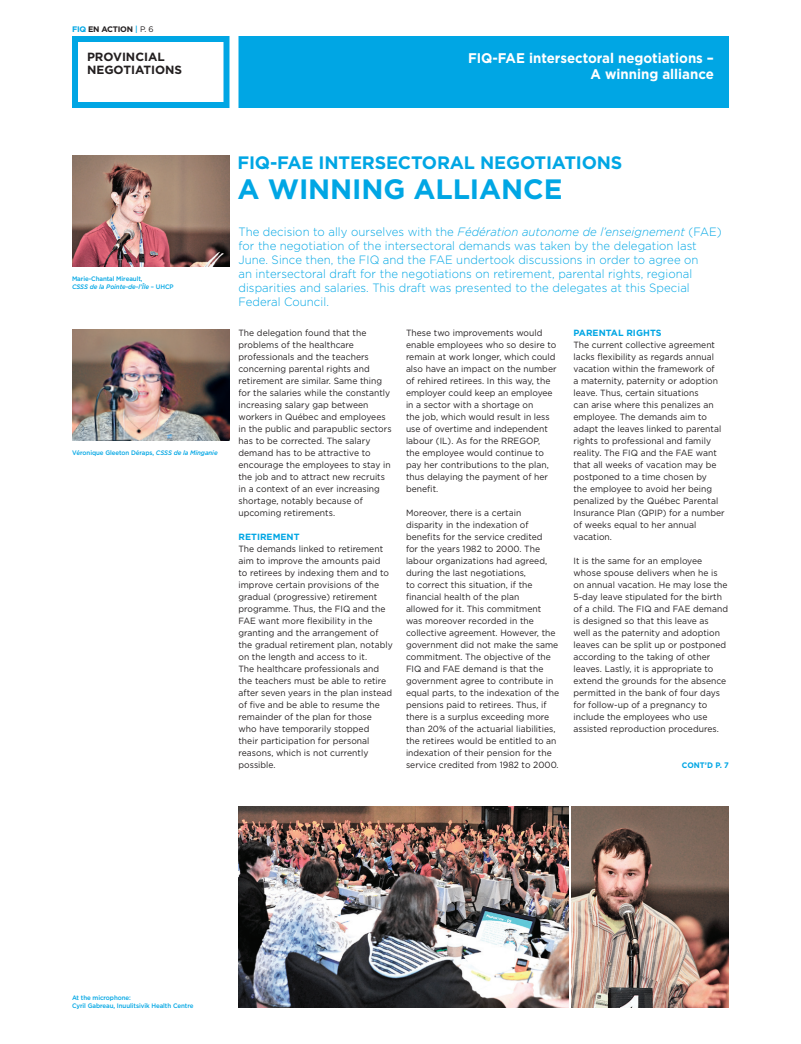
<style>
.page{position:relative;width:801px;height:1044px;background:#fff}
.page>*{position:absolute;margin:0;border:0;box-sizing:border-box;transform-origin:0 0}
.t1{font:700 28px "Gotham";letter-spacing:-.005em;color:#00a6e4}
.t2{font:700 18px "Gotham";letter-spacing:-.01em;color:#00a6e4}
.t3{font:700 14px/16px "Gotham";color:#fff;text-align:right;scale:.95 1}
.t4{font:300 12px/14px "Gotham";letter-spacing:.005em;color:#00a6e4;scale:.95 1}
.t5{font:700 11.9px/13.6px "Gotham";color:#231f20}
.t6{font:9px/12px "Gotham";letter-spacing:.005em;color:#231f20;scale:.95 1}
.t7{font:700 9px "Gotham";letter-spacing:.005em;color:#00a6e4}
.t8{font:700 8px "Gotham";letter-spacing:-.03em;color:#231f20}
.t9{font:700 8px "Gotham";color:#00a6e4;scale:.95 1}
.t10{font:500 6.5px/8px "Gotham";letter-spacing:-.01em;color:#00a6e4;scale:.95 1}
.s1{color:#00a6e4}
.s2{font-weight:500;color:#00a6e4}
.s3{font-weight:400}
.s4{font-style:italic}
</style>
<div class="page">
<img style="left:238px;top:806px;width:330px;height:202px">
<div style="left:72px;top:36px;width:158px;height:72px;border:6px solid #00a6e4"></div>
<div style="left:242px;top:39px;width:484px;height:66px;background:#00a6e4"></div>
<div style="left:238px;top:36px;width:491px;height:72px;border:6px solid #00a6e4"></div>
<img style="left:72px;top:156px;width:158px;height:111px">
<img style="left:572px;top:806px;width:157px;height:202px">
<img style="left:72px;top:329px;width:158px;height:111px">
<p class="t8" style="left:72px;top:24px;width:83px"><span class="s1">FIQ</span> EN ACTION <span class="s2">|</span> <span class="s3">p. 6</span></p>
<h3 class="t5" style="left:87px;top:50px;width:97px">PROVINCIAL<br>NEGOTIATIONS</h3>
<h3 class="t3" style="left:468px;top:49px;width:260px">FI Q-FAE INTERSECTORAL NEGOTIATIONS –<br>A WINNING ALLIANCE</h3>
<p class="t10" style="left:72px;top:274px;width:94px">Marie-Chantal M ireault,<br><span class="s4">CSSS de la Pointe-de-l’Île</span> – UHCP</p>
<p class="t10" style="left:72px;top:449px;width:155px">Véronique Gleeton Déraps, <span class="s4">CSSS de la Minganie</span></p>
<h2 class="t2" style="left:238px;top:152px;width:386px">FIQ-FAE INTERSECTORAL NEGOTIATIONS</h2>
<h1 class="t1" style="left:238px;top:173px;width:326px">A WINNING ALLIANCE</h1>
<p class="t4" style="left:239px;top:225px;width:510px">The decision to ally ourselves with the <span class="s4">Fédération autonome de l’enseignement</span> (FAE) for the negotiation of the intersectoral demands was taken by the delegation last June. Since then, the FIQ and the FAE undertook discussions in order to agree on<br>an intersectoral draft for the negotiations on retirement, parental rights, regional disparities and salaries. This draft was presented to the delegates at this Special Federal Council.</p>
<p class="t6" style="left:238px;top:327px;width:163px">The delegation found that the problems of the healthcare professionals and the teachers concerning parental rights and retirement are similar. Same thing for the salaries while the constantly increasing salary gap between workers in Québec and employees in the public and parapublic sectors has to be corrected. The salary demand has to be attractive to encourage the employees to stay in the job and to attract new recruits in a context of an ever increasing shortage, notably because of upcoming retirements.</p>
<p class="t7" style="left:238px;top:532px;width:63px">RETIREMENT</p>
<p class="t6" style="left:238px;top:543px;width:164px">The demands linked to retirement aim to improve the amounts paid<br>to retirees by indexing them and to improve certain provisions of the gradual (progressive) retirement programme. Thus, the FIQ and the<br>FAE want more flexibility in the granting and the arrangement of the gradual retirement plan, notably on the length and access to it.<br>The healthcare professionals and the teachers must be able to retire after seven years in the plan instead of five and be able to resume the remainder of the plan for those<br>who have temporarily stopped<br>their participation for personal reasons, which is not currently possible.</p>
<p class="t6" style="left:406px;top:327px;width:160px">These two improvements would enable employees who so desire to remain at work longer, which could also have an impact on the number of rehired retirees. In this way, the employer could keep an employee in a sector with a shortage on<br>the job, which would result in less use of overtime and independent labour (IL). As for the RREGOP,<br>the employee would continue to pay her contributions to the plan, thus delaying the payment of her benefit.</p>
<p class="t6" style="left:406px;top:507px;width:163px">Moreover, there is a certain disparity in the indexation of benefits for the service credited<br>for the years 1982 to 2000. The labour organizations had agreed, during the last negotiations,<br>to correct this situation, if the financial health of the plan<br>allowed for it. This commitment was moreover recorded in the collective agreement. However, the government did not make the same commitment. The objective of the<br>FIQ and FAE demand is that the government agree to contribute in equal parts, to the indexation of the pensions paid to retirees. Thus, if there is a surplus exceeding more than 20% of the actuarial liabilities, the retirees would be entitled to an indexation of their pension for the service credited from 1982 to 2000.</p>
<p class="t7" style="left:574px;top:328px;width:90px">PARENTAL RIGHTS</p>
<p class="t6" style="left:574px;top:339px;width:161px">The current collective agreement lacks flexibility as regards annual vacation within the framework of<br>a maternity, paternity or adoption leave. Thus, certain situations<br>can arise where this penalizes an employee. The demands aim to adapt the leaves linked to parental rights to professional and family reality. The FIQ and the FAE want that all weeks of vacation may be postponed to a time chosen by<br>the employee to avoid her being penalized by the Québec Parental<br>Insurance Plan (QPIP) for a number of weeks equal to her annual vacation.</p>
<p class="t6" style="left:574px;top:555px;width:164px">It is the same for an employee whose spouse delivers when he is on annual vacation. He may lose the 5-day leave stipulated for the birth of a child. The FIQ and FAE demand is designed so that this leave as<br>well as the paternity and adoption leaves can be split up or postponed according to the taking of other leaves. Lastly, it is appropriate to extend the grounds for the absence permitted in the bank of four days for follow-up of a pregnancy to include the employees who use assisted reproduction procedures.</p>
<p class="t9" style="left:682px;top:761px;width:51px">CONT’D P. 7</p>
<p class="t10" style="left:72px;top:994px;width:129px">At the microphone:<br>Cyril Gabreau, I nuulitsivik Health Centre</p>
</div>
